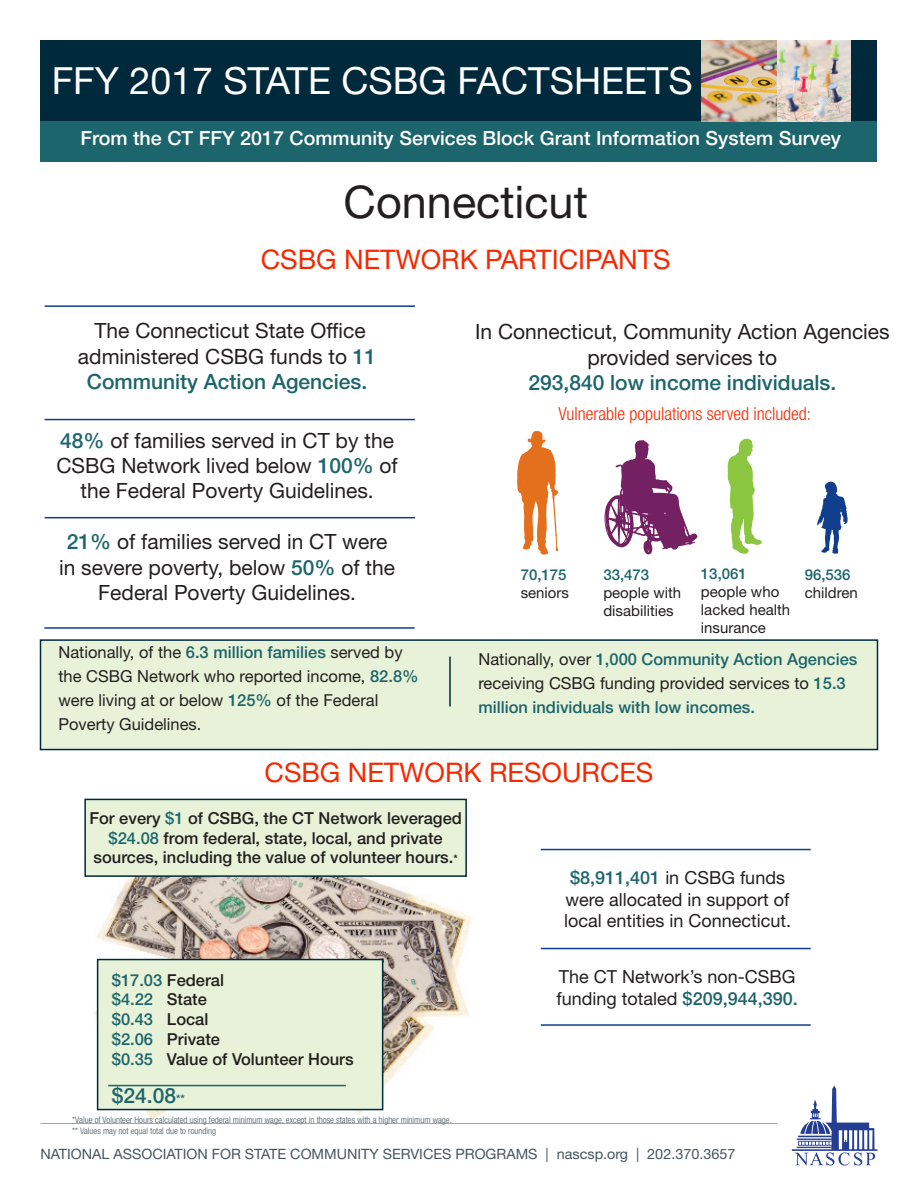
<style>
.page{position:relative;width:918px;height:1188px;background:#fff}
.page>*{position:absolute;margin:0;border:0;box-sizing:border-box;transform-origin:0 0}
.t1{font:45px "Helvetica Neue LT Std";color:#231f20}
.t2{font:37.5px "Helvetica Neue LT Std";color:#fff}
.headline_1{font:27px "Helvetica Neue LT Std";color:#f52900}
.t3{font:21px/25.2px "Helvetica Neue LT Std";color:#231f20;text-align:center}
.t4{font:500 21px "Helvetica Neue LT Std";color:#1d656c}
.t5{font:500 19.5px "Helvetica Neue LT Std";color:#fff}
.t6{font:18px/21.6px "Helvetica Neue LT Std";color:#231f20;text-align:center}
.t7{font:300 condensed 18px "Helvetica Neue LT Std";color:#f52900}
.t8{font:500 16.5px/19.8px "Helvetica Neue LT Std";color:#231f20;text-align:center}
.t9{font:500 16.5px/24px "Helvetica Neue LT Std";color:#1d656c}
.t10{font:16.5px/24px "Helvetica Neue LT Std";color:#231f20}
.t11{font:15px/18px "Helvetica Neue LT Std";color:#231f20}
.t12{font:500 15px "Helvetica Neue LT Std";color:#1d656c}
.t13{font:14.25px "Helvetica Neue LT Std";color:#45555f}
.t14{font:300 condensed 9px "Helvetica Neue LT Std";color:#45555f}
.s1{font-weight:500;color:#1d656c}
.s2{font-weight:400;color:#231f20}
.s3{color:#1d656c}
.s4{font-size:12px}
.s5{color:#231f20}
</style>
<div class="page">
<div style="left:40px;top:639px;width:838px;height:111px;background:#e7f2d8;border:2px solid #00293c"></div>
<hr style="left:449px;top:657px;width:2px;height:49px;background:#00293c">
<div style="left:40px;top:122px;width:838px;height:40px;background:#1d656c"></div>
<svg style="left:792px;top:1086px;width:86px;height:79px"></svg>
<div style="left:40px;top:40px;width:810px;height:82px;background:#00293c"></div>
<div style="left:850px;top:40px;width:28px;height:82px;background:#00293c"></div>
<img style="left:702px;top:40px;width:148px;height:82px">
<hr style="left:45px;top:305px;width:370px;height:2px;background:#103d8c">
<hr style="left:541px;top:1024px;width:270px;height:2px;background:#103d8c">
<hr style="left:541px;top:948px;width:270px;height:1px;background:#103d8c">
<hr style="left:541px;top:849px;width:270px;height:1px;background:#103d8c">
<img style="left:94px;top:877px;width:379px;height:244px">
<div style="left:98px;top:960px;width:285px;height:150px;background:#e7f2d8"></div>
<div style="left:97px;top:959px;width:286px;height:151px;border:2px solid #00293c"></div>
<hr style="left:108px;top:1085px;width:238px;height:1px;background:#1d656c">
<div style="left:85px;top:799px;width:381px;height:77px;background:#e7f2d8"></div>
<div style="left:84px;top:799px;width:383px;height:78px;border:2px solid #00293c"></div>
<hr style="left:40px;top:1123px;width:737px;height:1px;background:#8bc63e">
<hr style="left:44px;top:627px;width:371px;height:2px;background:#103d8c">
<hr style="left:45px;top:419px;width:370px;height:1px;background:#103d8c">
<hr style="left:45px;top:517px;width:370px;height:1px;background:#103d8c">
<svg style="left:604px;top:440px;width:94px;height:115px"></svg>
<svg style="left:517px;top:431px;width:41px;height:124px"></svg>
<svg style="left:728px;top:439px;width:34px;height:115px"></svg>
<svg style="left:817px;top:481px;width:31px;height:73px"></svg>
<p class="t2" style="left:52px;top:58px;width:643px">FFY 2017 STATE CSBG FACTSHEETS</p>
<p class="t5" style="left:80px;top:127px;width:762px">From the CT FFY 2017 Community Services Block Grant Information System Survey</p>
<p class="t1" style="left:344px;top:175px;width:246px">Connecticut</p>
<p class="headline_1" style="left:261px;top:243px;width:411px">CSBG NETWORK PARTICIPANTS</p>
<p class="t3" style="left:78px;top:318px;width:300px">The Connecticut State Office administered CSBG funds to <span class="s1">11<br>Community Action Agencies.</span></p>
<p class="t3" style="left:56px;top:428px;width:343px"><span class="s1">48%</span> of families served in CT by the<br>CSBG Network lived below <span class="s1">100%</span> of the Federal Poverty Guidelines.</p>
<p class="t3" style="left:59px;top:529px;width:338px"><span class="s1">21%</span> of families served in CT were in severe poverty, below <span class="s1">50%</span> of the<br>Federal Poverty Guidelines.</p>
<p class="t3" style="left:475px;top:319px;width:416px">In Connecticut, Community Action Agencies provided services to</p>
<p class="t4" style="left:529px;top:370px;width:309px">293,840 low income individuals.</p>
<p class="t7" style="left:559px;top:403px;width:254px">Vulnerable populations served included:</p>
<p class="t12" style="left:521px;top:566px;width:47px">70,175</p>
<p class="t11" style="left:521px;top:583px;width:50px">seniors</p>
<p class="t12" style="left:603px;top:566px;width:47px">33,473</p>
<p class="t11" style="left:603px;top:583px;width:79px">people with disabilities</p>
<p class="t12" style="left:701px;top:565px;width:47px">13,061</p>
<p class="t11" style="left:701px;top:583px;width:91px">people who lacked health insurance</p>
<p class="t12" style="left:805px;top:566px;width:47px">96,536</p>
<p class="t11" style="left:805px;top:583px;width:55px">children</p>
<p class="t10" style="left:58px;top:640px;width:362px">Nationally, of the <span class="s1">6.3 million families</span> served by the CSBG Network who reported income, <span class="s1">82.8% </span>were living at or below <span class="s1">125%</span> of the Federal Poverty Guidelines.</p>
<p class="t9" style="left:478px;top:647px;width:380px"><span class="s2">Nationally, over</span> 1,000 Community Action Agencies <span class="s2">receiving CSBG funding provided services to</span> 15.3 million individuals with low incomes.</p>
<p class="headline_1" style="left:265px;top:756px;width:390px">CSBG NETWORK RESOURCES</p>
<p class="t8" style="left:89px;top:808px;width:374px">For every <span class="s3">$1</span> of CSBG, the CT Network leveraged <span class="s3">$24.08</span> from federal, state, local, and private sources, including the value of volunteer hours.<span class="s4">*</span></p>
<p class="t8" style="left:112px;top:970px;width:114px"><span class="s3">$17.03</span> Federal</p>
<p class="t9" style="left:112px;top:987px;width:97px">$4.22 <span class="s5">State</span></p>
<p class="t9" style="left:112px;top:1007px;width:98px">$0.43 <span class="s5">Local</span></p>
<p class="t8" style="left:112px;top:1029px;width:110px"><span class="s3">$2.06</span> Private</p>
<p class="t8" style="left:112px;top:1049px;width:243px"><span class="s3">$0.35</span> Value of Volunteer Hours</p>
<p class="t4" style="left:112px;top:1083px;width:75px">$24.08<span class="s4">**</span></p>
<p class="t14" style="left:72px;top:1115px;width:381px">*Value of Volunteer Hours calculated using federal minimum wage, except in those states with a higher minimum wage.</p>
<p class="t14" style="left:72px;top:1126px;width:145px">** Values may not equal total due to rounding</p>
<p class="t6" style="left:564px;top:867px;width:229px"><span class="s1">$8,911,401</span> in CSBG funds were allocated in support of local entities in Connecticut.</p>
<p class="t6" style="left:557px;top:966px;width:243px;text-align:left">The CT Network’s non-CSBG funding totaled <span class="s1">$209,944,390.</span></p>
<p class="t13" style="left:40px;top:1146px;width:696px">NATIONAL ASSOCIATION FOR STATE COMMUNITY SERVICES PROGRAMS | nascsp.org | 202.370.3657</p>
</div>
